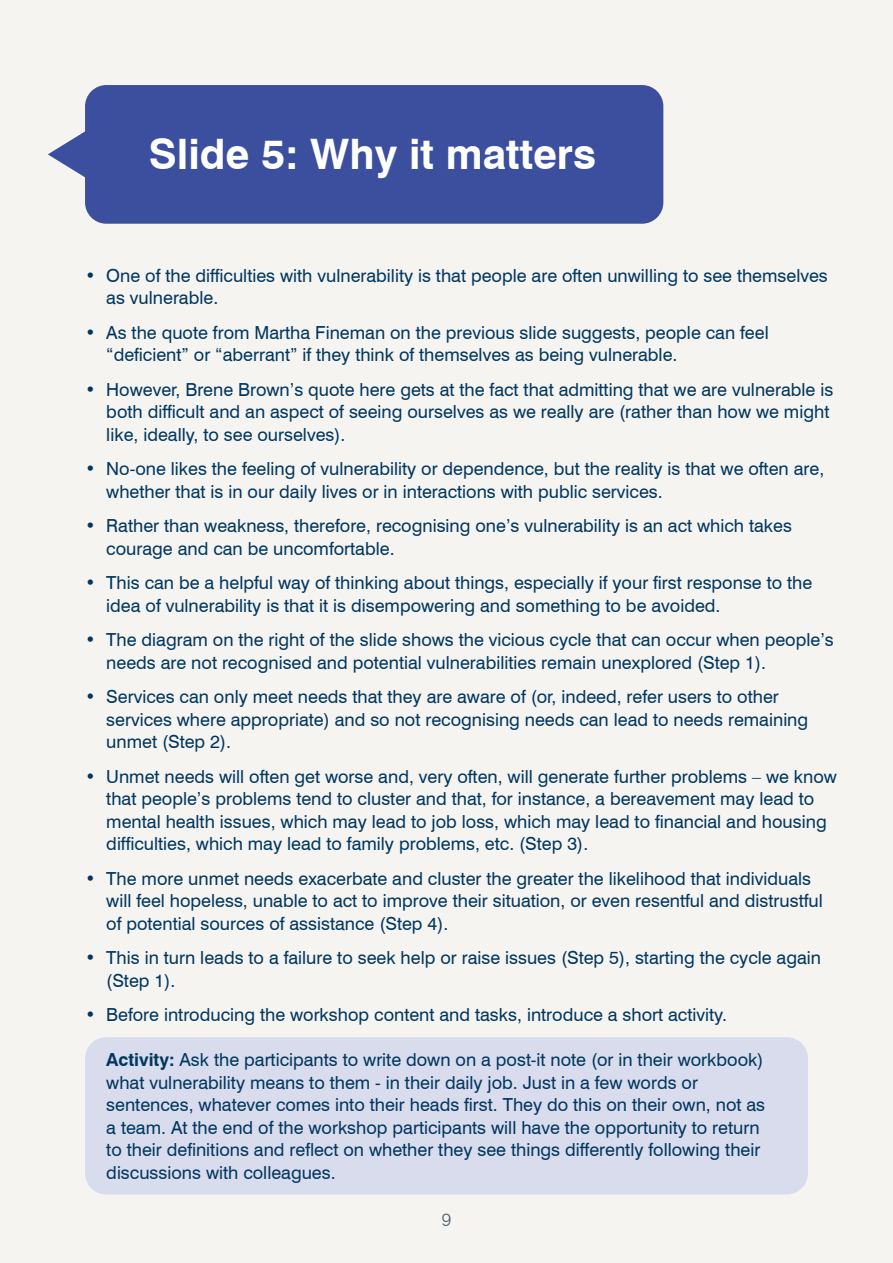
<style>
.page{position:relative;width:893px;height:1263px;background:#f5f4f1}
.page>*{position:absolute;margin:0;border:0;box-sizing:border-box;transform-origin:0 0}
.t1{font:700 42px "Swiss 721 BT";color:#fff}
.t2{font:18px/22.5px "Swiss 721 BT";color:#00365f}
.t3{font:300 18px "Swiss 721 BT";color:#54616c}
.s1{font-weight:700}
</style>
<div class="page">
<div style="left:85px;top:85px;width:578px;height:139px;background:#3b4f9e;border-radius:21px"></div>
<div style="left:85px;top:1037px;width:723px;height:157px;background:#d8dcec;border-radius:21px"></div>
<svg style="left:48px;top:131px;width:37px;height:47px"></svg>
<h1 class="t1" style="left:149px;top:129px;width:449px">Slide 5: Why it matters</h1>
<p class="t2" style="left:106px;top:264px;width:723px;text-indent:-21px">• One of the difficulties with vulnerability is that people are often unwilling to see themselves as vulnerable.</p>
<p class="t2" style="left:106px;top:321px;width:664px;text-indent:-21px">• As the quote from Martha Fineman on the previous slide suggests, people can feel “deficient” or “aberrant” if they think of themselves as being vulnerable.</p>
<p class="t2" style="left:106px;top:378px;width:728px;text-indent:-21px">• However, Brene Brown’s quote here gets at the fact that admitting that we are vulnerable is both difficult and an aspect of seeing ourselves as we really are (rather than how we might like, ideally, to see ourselves).</p>
<p class="t2" style="left:106px;top:457px;width:719px;text-indent:-21px">• No-one likes the feeling of vulnerability or dependence, but the reality is that we often are, whether that is in our daily lives or in interactions with public services.</p>
<p class="t2" style="left:106px;top:514px;width:687px;text-indent:-21px">• Rather than weakness, therefore, recognising one’s vulnerability is an act which takes courage and can be uncomfortable.</p>
<p class="t2" style="left:106px;top:571px;width:707px;text-indent:-21px">• This can be a helpful way of thinking about things, especially if your first response to the idea of vulnerability is that it is disempowering and something to be avoided.</p>
<p class="t2" style="left:106px;top:628px;width:729px;text-indent:-21px">• The diagram on the right of the slide shows the vicious cycle that can occur when people’s needs are not recognised and potential vulnerabilities remain unexplored (Step 1).</p>
<p class="t2" style="left:106px;top:685px;width:703px;text-indent:-21px">• Services can only meet needs that they are aware of (or, indeed, refer users to other services where appropriate) and so not recognising needs can lead to needs remaining unmet (Step 2).</p>
<p class="t2" style="left:106px;top:765px;width:732px;text-indent:-21px">• Unmet needs will often get worse and, very often, will generate further problems – we know that people’s problems tend to cluster and that, for instance, a bereavement may lead to mental health issues, which may lead to job loss, which may lead to financial and housing difficulties, which may lead to family problems, etc. (Step 3).</p>
<p class="t2" style="left:106px;top:867px;width:718px;text-indent:-21px">• The more unmet needs exacerbate and cluster the greater the likelihood that individuals will feel hopeless, unable to act to improve their situation, or even resentful and distrustful of potential sources of assistance (Step 4).</p>
<p class="t2" style="left:106px;top:946px;width:716px;text-indent:-21px">• This in turn leads to a failure to seek help or raise issues (Step 5), starting the cycle again (Step 1).</p>
<p class="t2" style="left:85px;top:1003px;width:643px">• Before introducing the workshop content and tasks, introduce a short activity.</p>
<p class="t2" style="left:106px;top:1048px;width:660px"><span class="s1">Activity:</span> Ask the participants to write down on a post-it note (or in their workbook) what vulnerability means to them - in their daily job. Just in a few words or sentences, whatever comes into their heads first. They do this on their own, not as a team. At the end of the workshop participants will have the opportunity to return to their definitions and reflect on whether they see things differently following their discussions with colleagues.</p>
<p class="t3" style="left:442px;top:1208px;width:11px">9</p>
</div>
